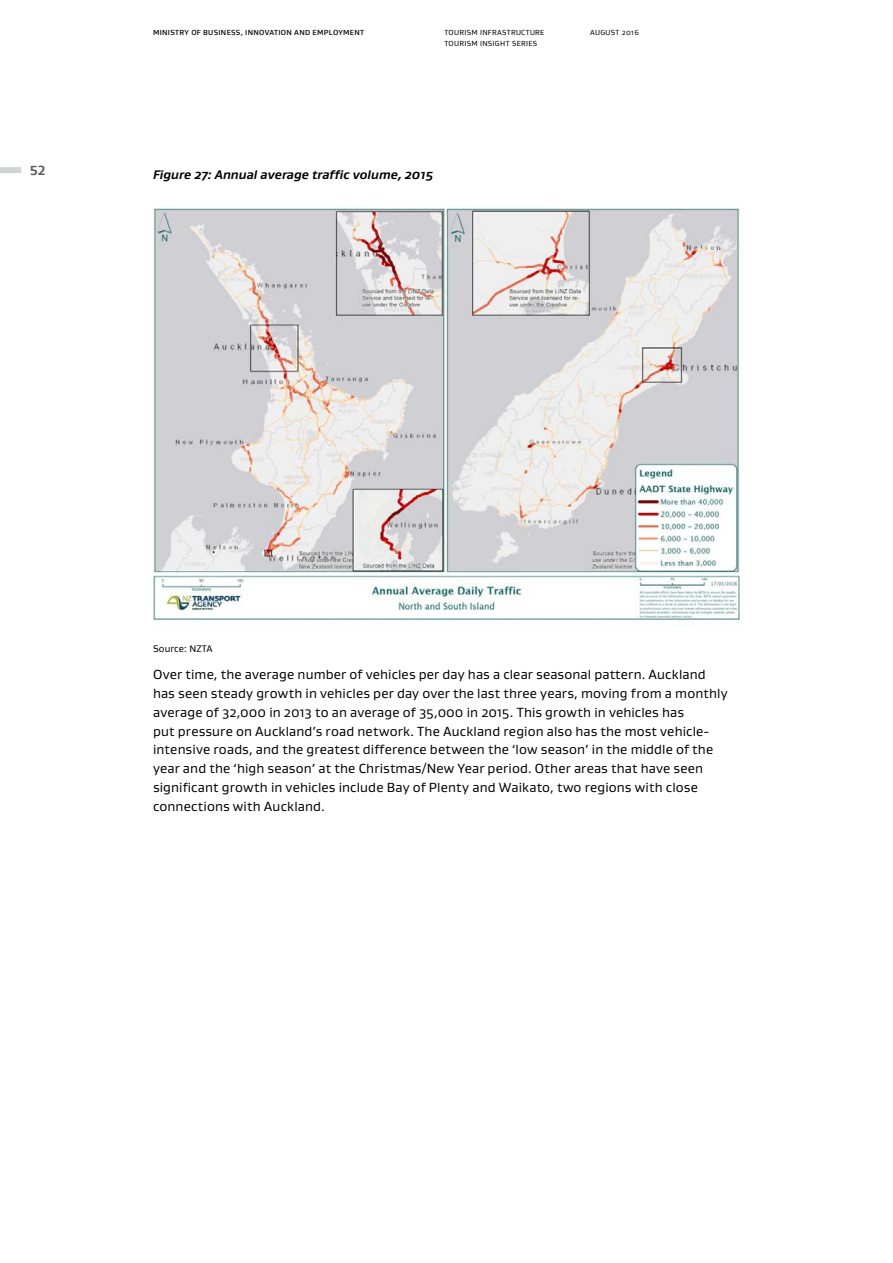
<style>
.page{position:relative;width:893px;height:1263px;background:#fff}
.page>*{position:absolute;margin:0;border:0;box-sizing:border-box;transform-origin:0 0}
.Body_text_Gustan{font:13.5px/18.8px "Gustan";letter-spacing:.01em;color:#000}
.t1{font:700 13.5px "Gustan";color:#58595b}
.Table_Figure_Heading{font:italic 700 12.75px "Gustan";color:#000}
.Source_text_Gustan{font:9.75px "Gustan";letter-spacing:.01em;color:#000}
.t2{font:7.5px "Gustan";letter-spacing:.04em;color:#000}
.t3{font:500 7.5px "Gustan";letter-spacing:.04em;color:#000}
</style>
<div class="page">
<img style="left:153px;top:207px;width:587px;height:414px">
<div style="left:0;top:167px;width:21px;height:6px;background:#d1d3d4"></div>
<p class="t1" style="left:30px;top:161px;width:17px">52</p>
<p class="t3" style="left:153px;top:27px;width:212px">MINISTRY OF BUSINESS, INNOVATION AND EMPLOYMENT</p>
<p class="t2" style="left:590px;top:27px;width:50px">AUGUST 2016</p>
<p class="t2" style="left:444px;top:39px;width:94px">TOURISM INSIGHT SERIES</p>
<p class="t2" style="left:444px;top:27px;width:101px">TOURISM INFRASTRUCTURE</p>
<p class="Table_Figure_Heading" style="left:153px;top:166px;width:282px">Figure 27: Annual average traffic volume, 2015</p>
<p class="Source_text_Gustan" style="left:153px;top:642px;width:61px">Source: NZTA</p>
<p class="Body_text_Gustan" style="left:153px;top:665px;width:576px">Over time, the average number of vehicles per day has a clear seasonal pattern. Auckland has seen steady growth in vehicles per day over the last three years, moving from a monthly average of 32,000 in 2013 to an average of 35,000 in 2015. This growth in vehicles has<br>put pressure on Auckland’s road network. The Auckland region also has the most vehicle&shy;intensive roads, and the greatest difference between the ‘low season’ in the middle of the year and the ‘high season’ at the Christmas/New Year period. Other areas that have seen significant growth in vehicles include Bay of Plenty and Waikato, two regions with close connections with Auckland.</p>
</div>
